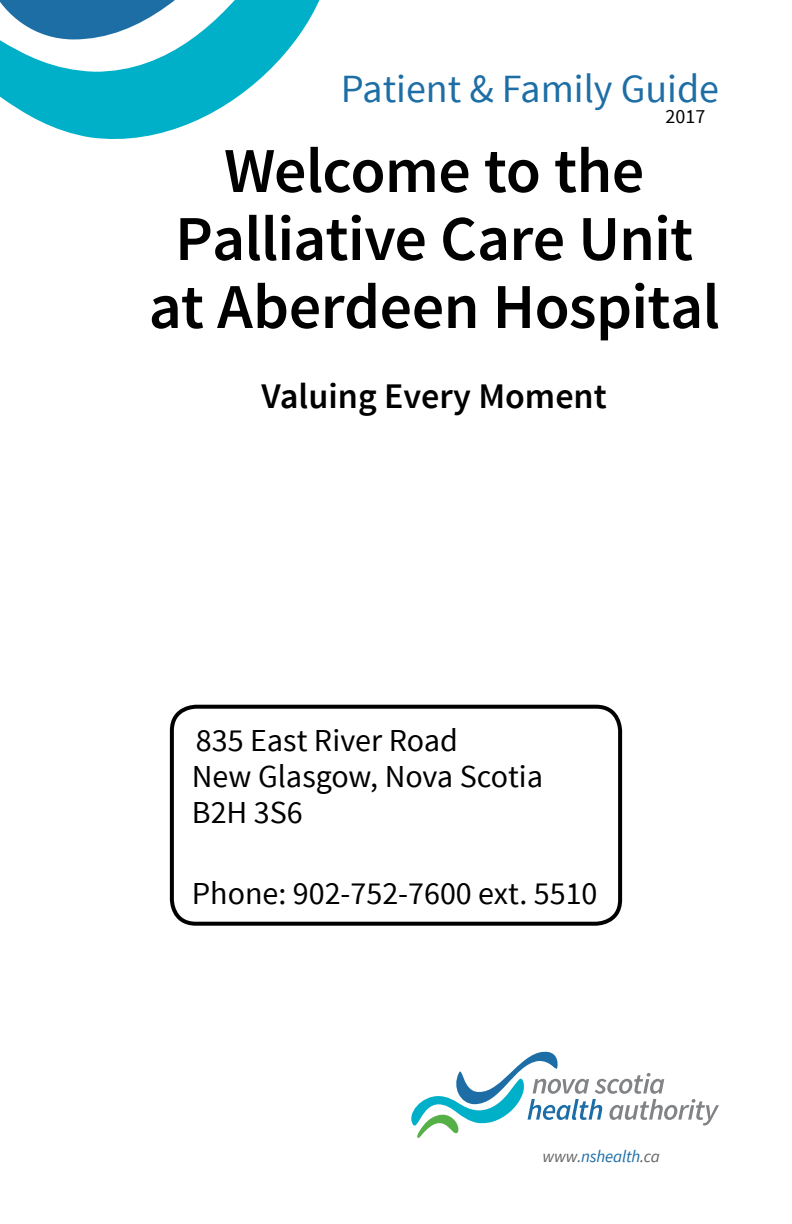
<style>
.page{position:relative;width:792px;height:1224px;background:#fff}
.page>*{position:absolute;margin:0;border:0;box-sizing:border-box;transform-origin:0 0}
.Pamphlet_Title{font:600 64px/68px "Source Sans Pro";letter-spacing:-.01em;color:#000;text-align:center}
.t1{font:40px "Source Sans Pro";color:#1e6ea6}
.Pamphlet_Title-2{font:600 36px "Source Sans Pro";color:#000}
.body_text{font:32px "Source Sans Pro";color:#000}
.page{font:20px "Source Sans Pro";color:#000}
.t2{font:italic 17px "Source Sans Pro";letter-spacing:-.01em;color:#1e6ea6}
.s1{color:#636466}
</style>
<div class="page">
<div style="left:170px;top:705px;width:452px;height:221px;border:4px solid #000;border-radius:24px"></div>
<svg style="left:411px;top:1051px;width:308px;height:87px"></svg>
<svg style="left:0;top:0;width:320px;height:139px"></svg>
<p class="t1" style="left:341px;top:64px;width:380px">Patient &amp; Family Guide</p>
<p class="page" style="left:666px;top:104px;width:41px">2017</p>
<p class="Pamphlet_Title" style="left:148px;top:138px;width:573px">Welcome to the<br>Palliative Care Unit at Aberdeen Hospital</p>
<p class="Pamphlet_Title-2" style="left:262px;top:373px;width:347px">Valuing Every Moment</p>
<p class="body_text" style="left:196px;top:720px;width:264px">835 East River Road</p>
<p class="body_text" style="left:192px;top:756px;width:353px">New Glasgow, Nova Scotia</p>
<p class="body_text" style="left:192px;top:792px;width:112px">B2H 3S6</p>
<p class="body_text" style="left:192px;top:873px;width:407px">Phone: 902-752-7600 ext. 5510</p>
<p class="t2" style="left:542px;top:1146px;width:119px"><span class="s1">www.</span>nshealth<span class="s1">.ca</span></p>
</div>
